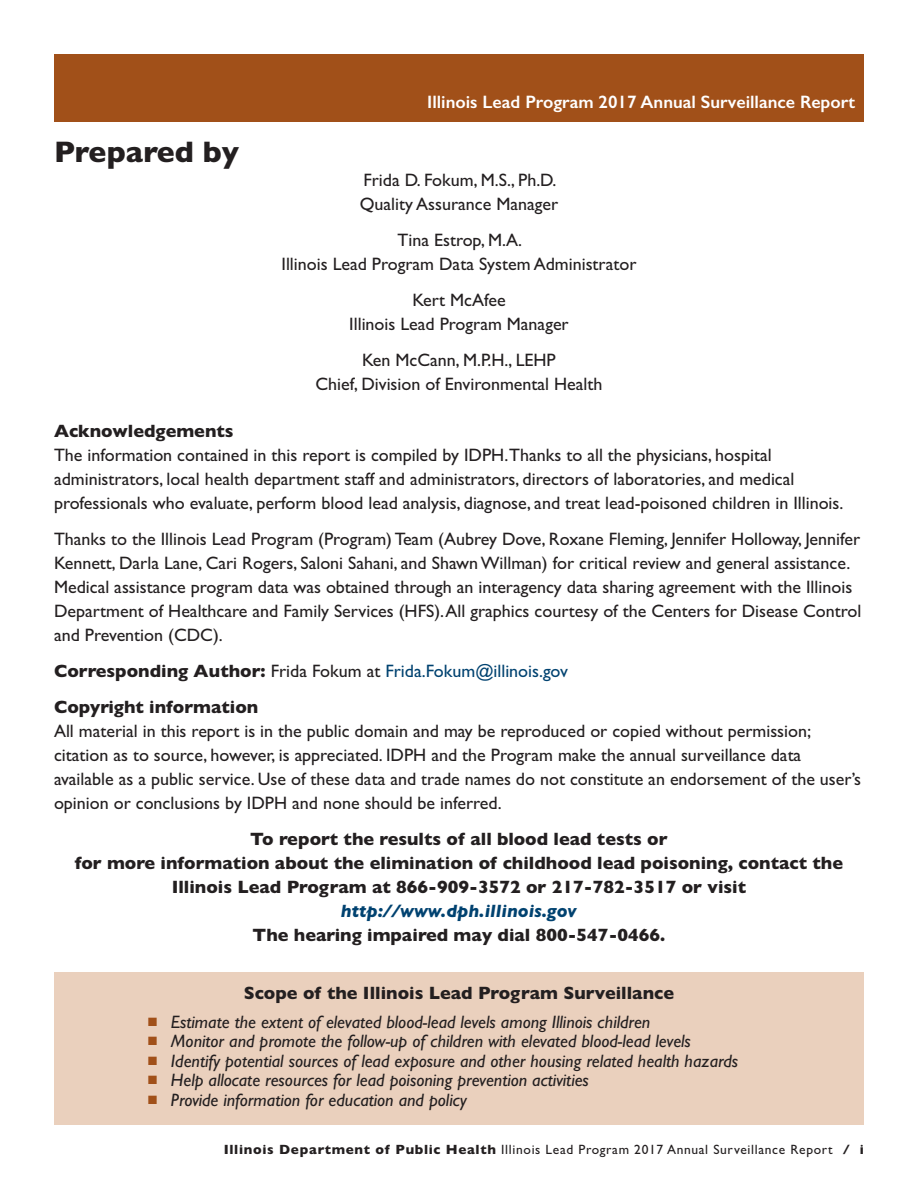
<style>
.page{position:relative;width:918px;height:1188px;background:#fff}
.page>*{position:absolute;margin:0;border:0;box-sizing:border-box;transform-origin:0 0}
.t1{font:700 30px "Gill Sans";color:#231f20}
.t2{font:18px/24px "Gill Sans";color:#231f20}
.t3{font:700 18px/24px "Gill Sans";color:#231f20}
.t4{font:italic 18px "Gill Sans";color:#231f20}
.t5{font:600 18px "Gill Sans";color:#fff}
.t6{font:italic 700 18px "Gill Sans";color:#004270}
.t7{font:13.5px "Gill Sans";letter-spacing:.05em;color:#231f20}
.s1{font-weight:400}
.s2{font-weight:400;color:#004270}
.s3{font-family:"Times New Roman";color:#a15019}
.s4{font-weight:700}
</style>
<div class="page">
<div style="left:54px;top:54px;width:810px;height:68px;background:#a15019"></div>
<div style="left:54px;top:972px;width:810px;height:153px;background:#ead0bd"></div>
<h1 class="t1" style="left:54px;top:142px;width:187px">Prepared by</h1>
<p class="t5" style="left:427px;top:95px;width:429px">Illinois Lead Program 2017 Annual Surveillance Report</p>
<p class="t2" style="left:360px;top:170px;width:200px">Frida D. Fokum, M.S., Ph.D.<br>Quality Assurance Manager</p>
<p class="t2" style="left:282px;top:230px;width:356px;text-align:center">Tina Estrop, M.A.<br>Illinois Lead Program Data System Administrator</p>
<p class="t2" style="left:349px;top:290px;width:221px;text-align:center">Kert McAfee<br>Illinois Lead Program Manager</p>
<p class="t2" style="left:315px;top:350px;width:289px;text-align:center">Ken McCann, M.P.H., LEHP<br>Chief, Division of Environmental Health</p>
<p class="t3" style="left:54px;top:421px;width:181px">Acknowledgements</p>
<p class="t2" style="left:54px;top:445px;width:791px">The information contained in this report is compiled by IDPH.Thanks to all the physicians, hospital administrators, local health department staff and administrators, directors of laboratories, and medical professionals who evaluate, perform blood lead analysis, diagnose, and treat lead-poisoned children in Illinois.</p>
<p class="t2" style="left:54px;top:529px;width:809px">Thanks to the Illinois Lead Program (Program) Team (Aubrey Dove, Roxane Fleming, Jennifer Holloway, Jennifer Kennett, Darla Lane, Cari Rogers, Saloni Sahani, and Shawn Willman) for critical review and general assistance.<br>Medical assistance program data was obtained through an interagency data sharing agreement with the Illinois Department of Healthcare and Family Services (HFS). All graphics courtesy of the Centers for Disease Control and Prevention (CDC).</p>
<p class="t3" style="left:54px;top:655px;width:516px;line-height:36px">Corresponding Author: <span class="s1">Frida Fokum at</span> <span class="s2">Frida.Fokum@illinois.gov<br></span>Copyright information</p>
<p class="t2" style="left:54px;top:721px;width:809px">All material in this report is in the public domain and may be reproduced or copied without permission; citation as to source, however, is appreciated. IDPH and the Program make the annual surveillance data available as a public service. Use of these data and trade names do not constitute an endorsement of the user’s opinion or conclusions by IDPH and none should be inferred.</p>
<p class="t3" style="left:75px;top:829px;width:770px;text-align:center">To report the results of all blood lead tests or<br>for more information about the elimination of childhood lead poisoning, contact the<br>Illinois Lead Program at 866-909-3572 or 217-782-3517 or visit</p>
<p class="t6" style="left:341px;top:905px;width:237px">http://www.dph.illinois.gov</p>
<p class="t3" style="left:253px;top:925px;width:414px">The hearing impaired may dial 800-547-0466.</p>
<p class="t3" style="left:244px;top:983px;width:432px">Scope of the Illinois Lead Program Surveillance</p>
<p class="t4" style="left:148px;top:1016px;width:503px"><span class="s3">■</span> Estimate the extent of elevated blood-lead levels among Illinois children</p>
<p class="t4" style="left:148px;top:1035px;width:544px"><span class="s3">■</span> Monitor and promote the follow-up of children with elevated blood-lead levels</p>
<p class="t4" style="left:148px;top:1055px;width:591px"><span class="s3">■</span> Identify potential sources of lead exposure and other housing related health hazards</p>
<p class="t4" style="left:148px;top:1074px;width:442px"><span class="s3">■</span> Help allocate resources for lead poisoning prevention activities</p>
<p class="t4" style="left:148px;top:1094px;width:320px"><span class="s3">■</span> Provide information for education and policy</p>
<p class="t7" style="left:224px;top:1144px;width:642px"><span class="s4">Illinois Department of Public Health</span> Illinois Lead Program 2017 Annual Surveillance Report <span class="s4">/ i</span></p>
</div>
